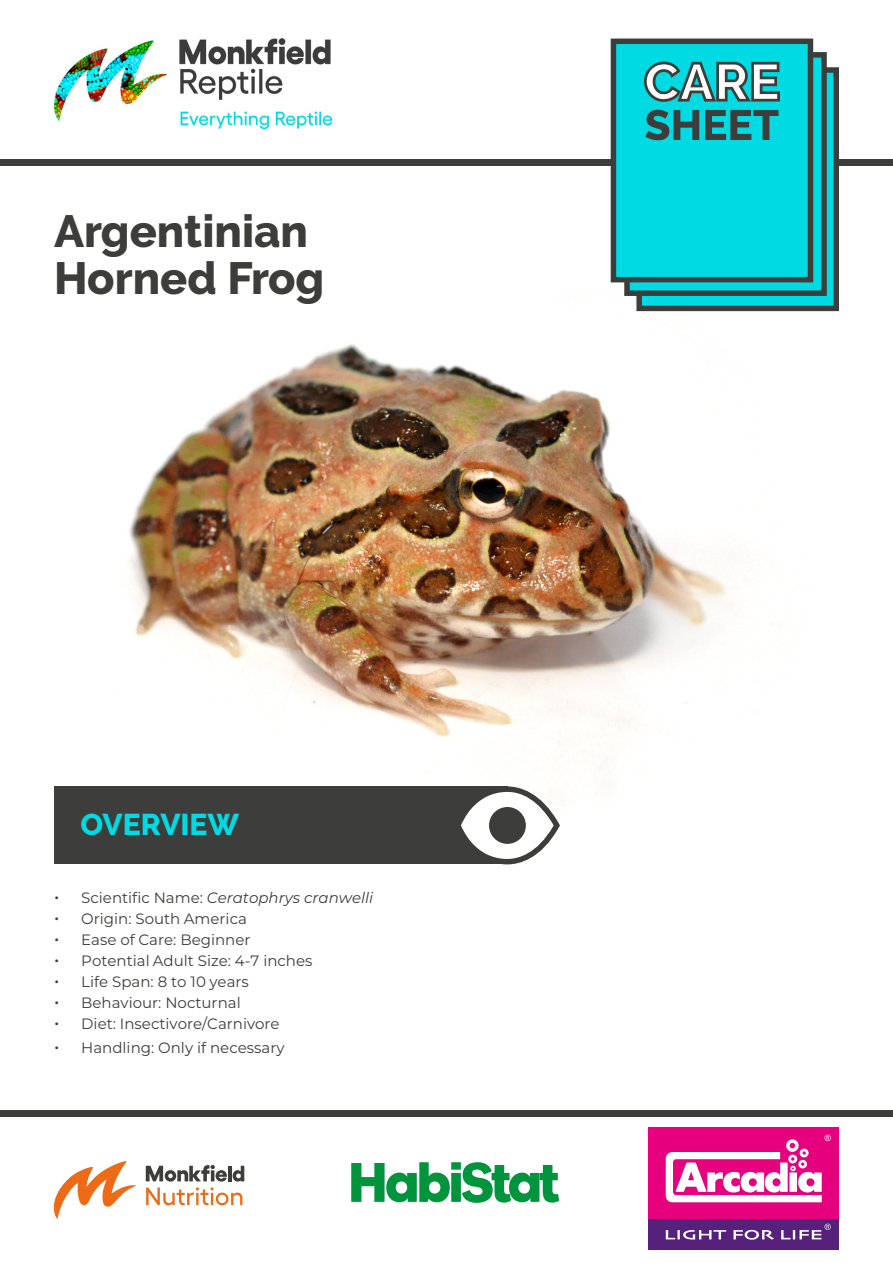
<style>
.page{position:relative;width:893px;height:1263px;background:#fff}
.page>*{position:absolute;margin:0;border:0;box-sizing:border-box;transform-origin:0 0}
.t1{font:800 45px/46.5px "Raleway";color:#3d3d3b}
.t2{font:800 30px "Raleway";color:#00dbe3}
.t3{font:15px "Montserrat";color:#3d3d3b}
.t4{font:italic 15px "Montserrat";color:#3d3d3b}
.s1{font-family:"Raleway";font-weight:500;font-style:normal}
.s2{font-style:normal}
.s3{font-family:"Raleway";font-weight:500}
</style>
<div class="page">
<img style="left:0;top:117px;width:893px;height:748px">
<div style="left:54px;top:786px;width:454px;height:78px;background:#3d3d3b"></div>
<div style="left:0;top:1110px;width:893px;height:6px;background:#3d3d3b"></div>
<div style="left:0;top:160px;width:893px;height:6px;background:#3d3d3b"></div>
<svg style="left:351px;top:1162px;width:208px;height:41px"></svg>
<svg style="left:461px;top:786px;width:99px;height:78px"></svg>
<div style="left:489px;top:807px;width:37px;height:37px;background:#3d3d3b;border-radius:50%"></div>
<svg style="left:636px;top:67px;width:203px;height:244px;background:#1a979a"></svg>
<svg style="left:624px;top:52px;width:203px;height:244px;background:#1a9599"></svg>
<svg style="left:611px;top:39px;width:202px;height:243px;background:#06c8cf"></svg>
<svg style="left:644px;top:62px;width:136px;height:40px"></svg>
<svg style="left:645px;top:110px;width:54px;height:30px;background:#228183"></svg>
<svg style="left:705px;top:110px;width:73px;height:30px;background:#218486"></svg>
<img style="left:54px;top:39px;width:278px;height:89px">
<svg style="left:146px;top:1165px;width:81px;height:16px"></svg>
<hr style="left:228px;top:1166px;width:4px;height:15px;background:#3d3d3b">
<svg style="left:233px;top:1166px;width:11px;height:15px"></svg>
<svg style="left:146px;top:1187px;width:96px;height:18px"></svg>
<svg style="left:53px;top:1161px;width:84px;height:58px"></svg>
<div style="left:648px;top:1127px;width:191px;height:92px;background:#e6007d"></div>
<div style="left:648px;top:1219px;width:191px;height:31px;background:#56217a"></div>
<svg style="left:666px;top:1135px;width:165px;height:67px"></svg>
<svg style="left:666px;top:1230px;width:60px;height:9px"></svg>
<svg style="left:733px;top:1230px;width:41px;height:10px"></svg>
<svg style="left:781px;top:1223px;width:50px;height:16px"></svg>
<p class="t1" style="left:54px;top:208px;width:272px">Argentinian<br>Horned Frog</p>
<p class="t2" style="left:81px;top:807px;width:160px">OVERVIEW</p>
<p class="t4" style="left:54px;top:887px;width:321px"><span class="s1">•</span> <span class="s2">Scientific Name:</span> Ceratophrys cranwelli</p>
<p class="t3" style="left:54px;top:908px;width:194px"><span class="s3">•</span> Origin: South America</p>
<p class="t3" style="left:54px;top:929px;width:198px"><span class="s3">•</span> Ease of Care: Beginner</p>
<p class="t3" style="left:54px;top:950px;width:260px"><span class="s3">•</span> Potential Adult Size: 4-7 inches</p>
<p class="t3" style="left:54px;top:971px;width:196px"><span class="s3">•</span> Life Span: 8 to 10 years</p>
<p class="t3" style="left:54px;top:992px;width:188px"><span class="s3">•</span> Behaviour: Nocturnal</p>
<p class="t3" style="left:54px;top:1013px;width:227px"><span class="s3">•</span> Diet: Insectivore/Carnivore</p>
<p class="t3" style="left:54px;top:1037px;width:232px"><span class="s3">•</span> Handling: Only if necessary</p>
</div>
